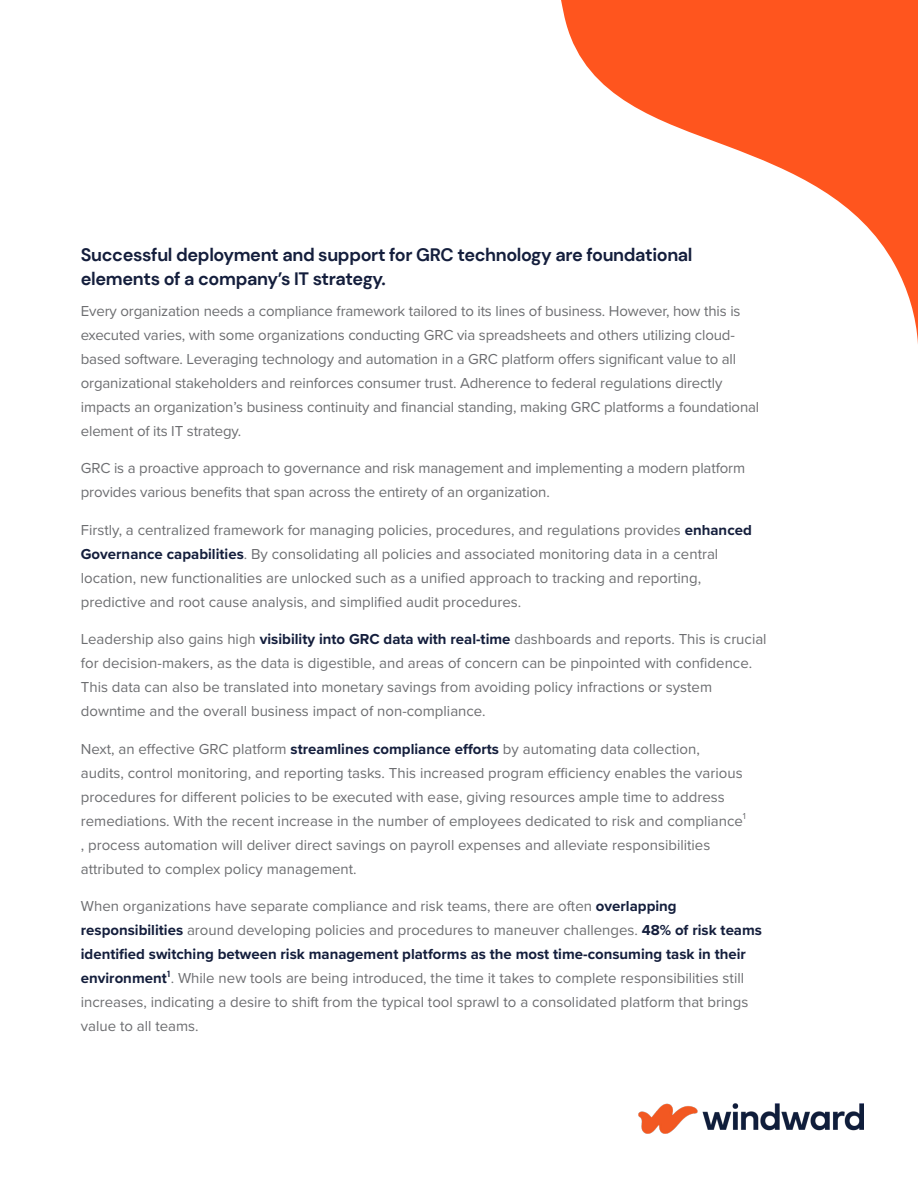
<style>
.page{position:relative;width:918px;height:1188px;background:#fff}
.page>*{position:absolute;margin:0;border:0;box-sizing:border-box;transform-origin:0 0}
.t1{font:700 18px/24px "DM Sans";letter-spacing:-.02em;color:#141e3c}
.Body_Text{font:15px/24px "Proxima Nova";color:#6d6e71}
.t2{font:9px "Proxima Nova";color:#6d6e71}
.t3{font:700 9px "DM Sans";color:#141e3c}
.s1{font-weight:700;color:#141e3c}
</style>
<div class="page">
<img style="left:639px;top:1103px;width:225px;height:31px">
<svg style="left:561px;top:0;width:357px;height:344px"></svg>
<p class="t1" style="left:81px;top:243px;width:613px">Successful deployment and support for GRC technology are foundational elements of a company’s IT strategy.</p>
<p class="Body_Text" style="left:81px;top:298px;width:680px">Every organization needs a compliance framework tailored to its lines of business. However, how this is executed varies, with some organizations conducting GRC via spreadsheets and others utilizing cloud&shy;based software. Leveraging technology and automation in a GRC platform offers significant value to all organizational stakeholders and reinforces consumer trust. Adherence to federal regulations directly impacts an organization’s business continuity and financial standing, making GRC platforms a foundational element of its IT strategy.</p>
<p class="Body_Text" style="left:81px;top:455px;width:666px">GRC is a proactive approach to governance and risk management and implementing a modern platform provides various benefits that span across the entirety of an organization.</p>
<p class="Body_Text" style="left:81px;top:517px;width:673px">Firstly, a centralized framework for managing policies, procedures, and regulations provides <span class="s1">enhanced Governance capabilities</span>. By consolidating all policies and associated monitoring data in a central location, new functionalities are unlocked such as a unified approach to tracking and reporting, predictive and root cause analysis, and simplified audit procedures.</p>
<p class="Body_Text" style="left:81px;top:626px;width:687px">Leadership also gains high <span class="s1">visibility into GRC data with real-time</span> dashboards and reports. This is crucial for decision-makers, as the data is digestible, and areas of concern can be pinpointed with confidence.<br>This data can also be translated into monetary savings from avoiding policy infractions or system downtime and the overall business impact of non-compliance.</p>
<p class="Body_Text" style="left:81px;top:736px;width:664px">Next, an effective GRC platform <span class="s1">streamlines compliance efforts</span> by automating data collection, audits, control monitoring, and reporting tasks. This increased program efficiency enables the various procedures for different policies to be executed with ease, giving resources ample time to address remediations. With the recent increase in the number of employees dedicated to risk and compliance , process automation will deliver direct savings on payroll expenses and alleviate responsibilities attributed to complex policy management.</p>
<p class="Body_Text" style="left:81px;top:893px;width:683px">When organizations have separate compliance and risk teams, there are often <span class="s1">overlapping responsibilities</span> around developing policies and procedures to maneuver challenges. <span class="s1">48% of risk teams identified switching between risk management platforms as the most time-consuming task in their environment</span> . While new tools are being introduced, the time it takes to complete responsibilities still increases, indicating a desire to shift from the typical tool sprawl to a consolidated platform that brings value to all teams.</p>
<p class="t2" style="left:743px;top:809px;width:5px">1</p>
<p class="t3" style="left:167px;top:968px;width:5px">1</p>
</div>
